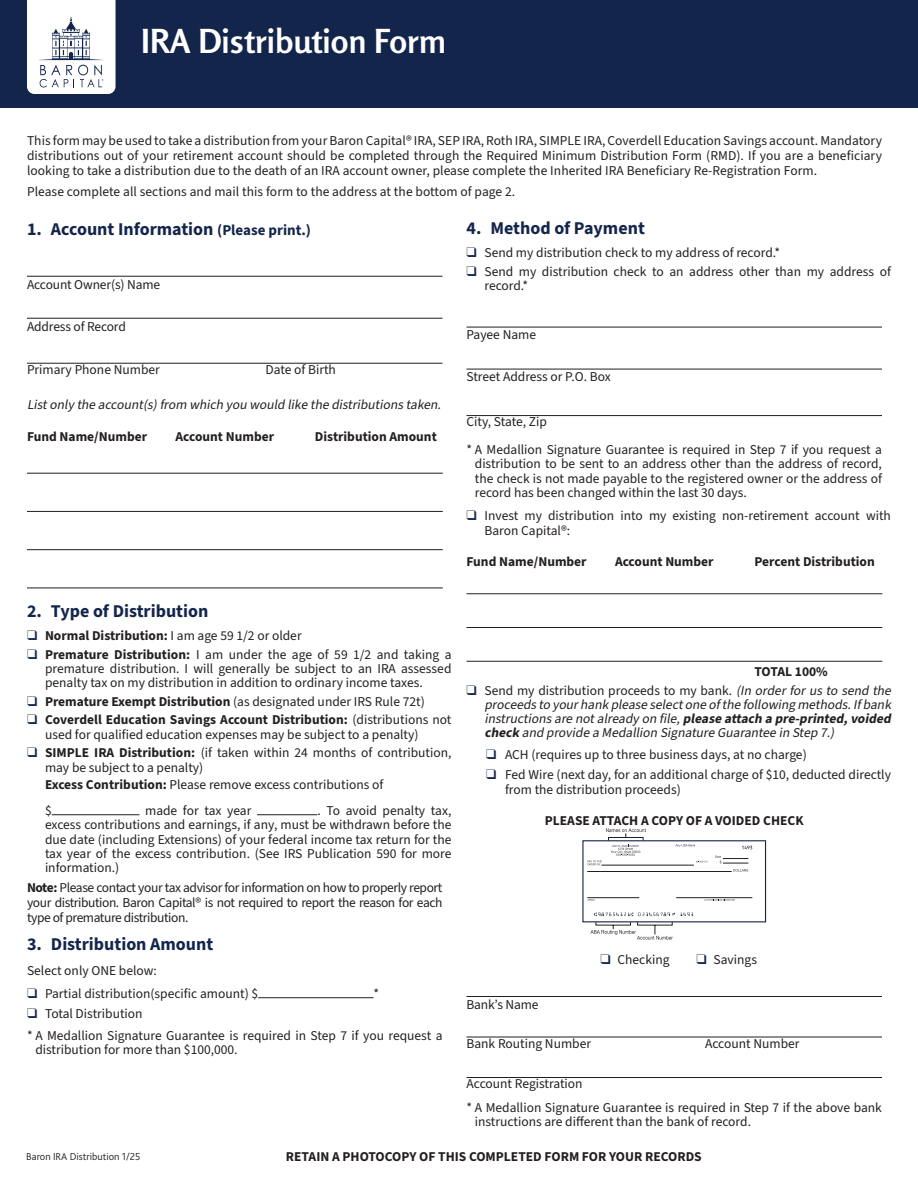
<style>
.page{position:relative;width:918px;height:1188px;background:#fff}
.page>*{position:absolute;margin:0;border:0;box-sizing:border-box;transform-origin:0 0}
.Head{font:700 33px "Rosario";color:#fff}
.t1{font:700 18px "Source Sans 3";color:#14254c}
.fund_head{font:13.5px/14.2px "Source Sans 3";color:#231f20}
.para_-_double{font:13.5px/14.2px "Source Sans 3";color:#231f20}
.Para_-_single{font:13.5px/15px "Source Sans 3";letter-spacing:.005em;color:#231f20;text-align:justify}
.fund_head-2{font:italic 13.5px/14.2px "Source Sans 3";color:#231f20;text-align:justify}
.note_txt{font:13.5px/14.5px "Source Sans 3";letter-spacing:-.03em;color:#231f20;text-align:justify}
.rule_above_txt{font:13.5px "Source Sans 3";color:#231f20}
.fund_head-3{font:700 13.5px "Source Sans 3";color:#231f20}
.bullet_list_1{font:700 13.5px "Source Sans 3";color:#231f20}
.para_-_double-2{font:italic 13.5px "Source Sans 3";color:#231f20}
.para_-_double-3{font:700 13.5px "Source Sans 3";color:#231f20}
.t2{font:300 10.5px "Bliss 2";color:#231f20}
.s1{font-size:15px}
.s2{color:#1a2b51}
.s3{font-weight:400}
.s4{font-weight:700}
.s5{font-style:normal}
</style>
<div class="page">
<div style="left:0;top:0;width:918px;height:108px;background:#14254c"></div>
<hr style="left:466px;top:327px;width:416px;height:1px;background:#231f20">
<hr style="left:466px;top:369px;width:416px;height:1px;background:#231f20">
<hr style="left:466px;top:415px;width:416px;height:1px;background:#231f20">
<hr style="left:466px;top:996px;width:416px;height:1px;background:#231f20">
<hr style="left:466px;top:1037px;width:416px;height:1px;background:#231f20">
<hr style="left:466px;top:1077px;width:416px;height:1px;background:#231f20">
<hr style="left:466px;top:593px;width:416px;height:1px;background:#231f20">
<hr style="left:466px;top:627px;width:416px;height:1px;background:#231f20">
<hr style="left:466px;top:661px;width:416px;height:1px;background:#231f20">
<svg style="left:611px;top:845px;width:29px;height:11px"></svg>
<svg style="left:676px;top:844px;width:19px;height:3px"></svg>
<svg style="left:587px;top:860px;width:15px;height:5px"></svg>
<svg style="left:588px;top:899px;width:7px;height:2px"></svg>
<svg style="left:696px;top:861px;width:11px;height:2px"></svg>
<svg style="left:704px;top:899px;width:31px;height:2px"></svg>
<svg style="left:742px;top:846px;width:10px;height:3px"></svg>
<hr style="left:601px;top:865px;width:93px;height:1px;background:#231f20">
<svg style="left:715px;top:856px;width:33px;height:16px"></svg>
<hr style="left:587px;top:871px;width:145px;height:1px;background:#231f20">
<hr style="left:587px;top:897px;width:52px;height:1px;background:#231f20">
<hr style="left:676px;top:897px;width:76px;height:1px;background:#231f20">
<svg style="left:606px;top:828px;width:40px;height:10px"></svg>
<svg style="left:590px;top:925px;width:83px;height:15px"></svg>
<svg style="left:594px;top:913px;width:81px;height:3px"></svg>
<svg style="left:681px;top:913px;width:12px;height:3px"></svg>
<div style="left:582px;top:840px;width:184px;height:82px;border:1px solid #14254c"></div>
<hr style="left:27px;top:276px;width:415px;height:1px;background:#231f20">
<hr style="left:27px;top:318px;width:415px;height:1px;background:#231f20">
<hr style="left:27px;top:363px;width:415px;height:1px;background:#231f20">
<hr style="left:27px;top:473px;width:416px;height:1px;background:#231f20">
<hr style="left:27px;top:511px;width:416px;height:1px;background:#231f20">
<hr style="left:27px;top:549px;width:416px;height:1px;background:#231f20">
<hr style="left:27px;top:588px;width:416px;height:1px;background:#231f20">
<hr style="left:52px;top:814px;width:87px;height:1px;background:#231f20">
<hr style="left:257px;top:814px;width:60px;height:1px;background:#231f20">
<hr style="left:258px;top:997px;width:115px;height:1px;background:#231f20">
<svg style="left:27px;top:0;width:89px;height:94px;background:#e8eaee"></svg>
<p class="Head" style="left:141px;top:21px;width:307px">IRA Distribution Form</p>
<p class="Para_-_single" style="left:27px;top:133px;width:857px">This form may be used to take a distribution from your Baron Capital® IRA, SEP IRA, Roth IRA, SIMPLE IRA, Coverdell Education Savings account. Mandatory distributions out of your retirement account should be completed through the Required Minimum Distribution Form (RMD). If you are a beneficiary looking to take a distribution due to the death of an IRA account owner, please complete the Inherited IRA Beneficiary Re-Registration Form.</p>
<p class="Para_-_single" style="left:27px;top:184px;width:490px">Please complete all sections and mail this form to the address at the bottom of page 2.</p>
<p class="t1" style="left:27px;top:217px;width:285px">1. Account Information <span class="s1">(Please print.)</span></p>
<p class="t1" style="left:466px;top:216px;width:180px">4. Method of Payment</p>
<p class="fund_head" style="left:466px;top:246px;width:315px"><span class="s2">❑</span> Send my distribution check to my address of record.*</p>
<p class="fund_head" style="left:484px;top:264px;width:408px;text-indent:-18px"><span class="s2">❑</span> Send my distribution check to an address other than my address of record.*</p>
<p class="para_-_double" style="left:27px;top:277px;width:135px">Account Owner(s) Name</p>
<p class="para_-_double" style="left:27px;top:319px;width:100px">Address of Record</p>
<p class="rule_above_txt" style="left:27px;top:361px;width:134px">Primary Phone Number</p>
<p class="rule_above_txt" style="left:266px;top:361px;width:72px">Date of Birth</p>
<p class="para_-_double-2" style="left:27px;top:396px;width:418px">Listonly the account(s)from which you would like the distributions taken.</p>
<p class="bullet_list_1" style="left:27px;top:428px;width:122px">Fund Name/Number</p>
<p class="bullet_list_1" style="left:176px;top:428px;width:100px">Account Number</p>
<p class="bullet_list_1" style="left:315px;top:428px;width:123px">Distribution Amount</p>
<p class="para_-_double" style="left:466px;top:328px;width:71px">Payee Name</p>
<p class="para_-_double" style="left:466px;top:370px;width:146px">Street Address or P.O. Box</p>
<p class="rule_above_txt" style="left:466px;top:414px;width:82px">City, State, Zip</p>
<p class="para_-_double" style="left:475px;top:443px;width:409px;text-align:justify;text-indent:-8px">* A Medallion Signature Guarantee is required in Step 7 if you request a distribution to be sent to an address other than the address of record, the check is not made payable to the registered owner or the address of record has been changed within the last 30 days.</p>
<p class="fund_head" style="left:484px;top:508px;width:408px;line-height:15px;text-indent:-18px"><span class="s2">❑</span> Invest my distribution into my existing non-retirement account with<br>Baron Capital®:</p>
<p class="bullet_list_1" style="left:466px;top:553px;width:122px">Fund Name/Number</p>
<p class="bullet_list_1" style="left:615px;top:553px;width:100px">Account Number</p>
<p class="bullet_list_1" style="left:754px;top:553px;width:122px">Percent Distribution</p>
<p class="t1" style="left:27px;top:599px;width:183px">2. Type of Distribution</p>
<p class="fund_head-3" style="left:27px;top:627px;width:276px"><span class="s2">❑</span> Normal Distribution: <span class="s3">I am age 59 1/2 or older</span></p>
<p class="fund_head" style="left:45px;top:647px;width:408px;text-align:justify;text-indent:-18px"><span class="s2">❑</span> <span class="s4">Premature Distribution:</span> I am under the age of 59 1/2 and taking a premature distribution. I will generally be subject to an IRA assessed penalty tax on my distribution in addition to ordinary income taxes.</p>
<p class="fund_head" style="left:27px;top:694px;width:399px"><span class="s2">❑</span> <span class="s4">Premature Exempt Distribution</span> (as designated under IRS Rule 72t)</p>
<p class="fund_head" style="left:45px;top:713px;width:408px;text-indent:-18px"><span class="s2">❑</span> <span class="s4">Coverdell Education Savings Account Distribution:</span> (distributions not used for qualified education expenses may be subject to a penalty)</p>
<p class="fund_head" style="left:45px;top:746px;width:408px;text-indent:-18px"><span class="s2">❑</span> <span class="s4">SIMPLE IRA Distribution:</span> (if taken within 24 months of contribution, may be subject to a penalty)</p>
<p class="fund_head" style="left:45px;top:777px;width:340px"><span class="s4">Excess Contribution:</span> Please remove excess contributions of</p>
<p class="fund_head" style="left:45px;top:804px;width:8px">$</p>
<p class="fund_head" style="left:145px;top:804px;width:108px">made for tax year</p>
<p class="fund_head" style="left:45px;top:804px;width:408px;text-align:justify;text-indent:272px">. To avoid penalty tax, excess contributions and earnings, if any, must be withdrawn before the due date (including Extensions) of your federal income tax return for the tax year of the excess contribution. (See IRS Publication 590 for more information.)</p>
<p class="note_txt" style="left:27px;top:881px;width:417px"><span class="s4">Note:</span> Please contact your tax advisor for information on how to properly report your distribution. Baron Capital® is not required to report the reason for each type of premature distribution.</p>
<p class="t1" style="left:27px;top:932px;width:188px">3. Distribution Amount</p>
<p class="para_-_double" style="left:27px;top:963px;width:131px">Select only ONE below:</p>
<p class="fund_head" style="left:27px;top:986px;width:233px"><span class="s2">❑</span> Partial distribution(specific amount) $</p>
<p class="fund_head" style="left:374px;top:986px;width:7px">*</p>
<p class="fund_head" style="left:27px;top:1007px;width:117px"><span class="s2">❑</span> Total Distribution</p>
<p class="para_-_double" style="left:35px;top:1028px;width:409px;text-indent:-8px">* A Medallion Signature Guarantee is required in Step 7 if you request a distribution for more than $100,000.</p>
<p class="fund_head-3" style="left:754px;top:663px;width:75px">TOTAL 100%</p>
<p class="fund_head-2" style="left:484px;top:683px;width:411px;text-indent:-18px"><span class="s2">❑</span> <span class="s5">Send my distribution proceeds to my bank.</span> (In order for us to send the proceeds to yourhank please selectone ofthe following methods.Ifbank instructions are notalready on file,<span class="s4">please attach a pre-printed,voided check</span> and provide a Medallion Signature Guarantee in Step 7.)</p>
<p class="fund_head" style="left:486px;top:748px;width:322px"><span class="s2">❑</span> ACH (requires up to three business days, at no charge)</p>
<p class="fund_head" style="left:505px;top:768px;width:388px;text-indent:-19px"><span class="s2">❑</span> Fed Wire (next day, for an additional charge of $10, deducted directly from the distribution proceeds)</p>
<p class="para_-_double-3" style="left:545px;top:812px;width:260px">PLEASE ATTACH A COPY OF A VOIDED CHECK</p>
<p class="rule_above_txt" style="left:600px;top:951px;width:71px"><span class="s2">❑</span> Checking</p>
<p class="rule_above_txt" style="left:697px;top:951px;width:62px"><span class="s2">❑</span> Savings</p>
<p class="para_-_double" style="left:466px;top:997px;width:74px">Bank’s Name</p>
<p class="rule_above_txt" style="left:467px;top:1035px;width:126px">Bank Routing Number</p>
<p class="rule_above_txt" style="left:705px;top:1035px;width:96px">Account Number</p>
<p class="rule_above_txt" style="left:467px;top:1075px;width:118px">Account Registration</p>
<p class="para_-_double" style="left:475px;top:1100px;width:409px;text-indent:-8px">* A Medallion Signature Guarantee is required in Step 7 if the above bank instructions are different than the bank of record.</p>
<p class="t2" style="left:26px;top:1150px;width:116px">Baron IRA Distribution 1/25</p>
<p class="fund_head-3" style="left:286px;top:1148px;width:417px">RETAIN A PHOTOCOPY OF THIS COMPLETED FORM FOR YOUR RECORDS</p>
</div>
